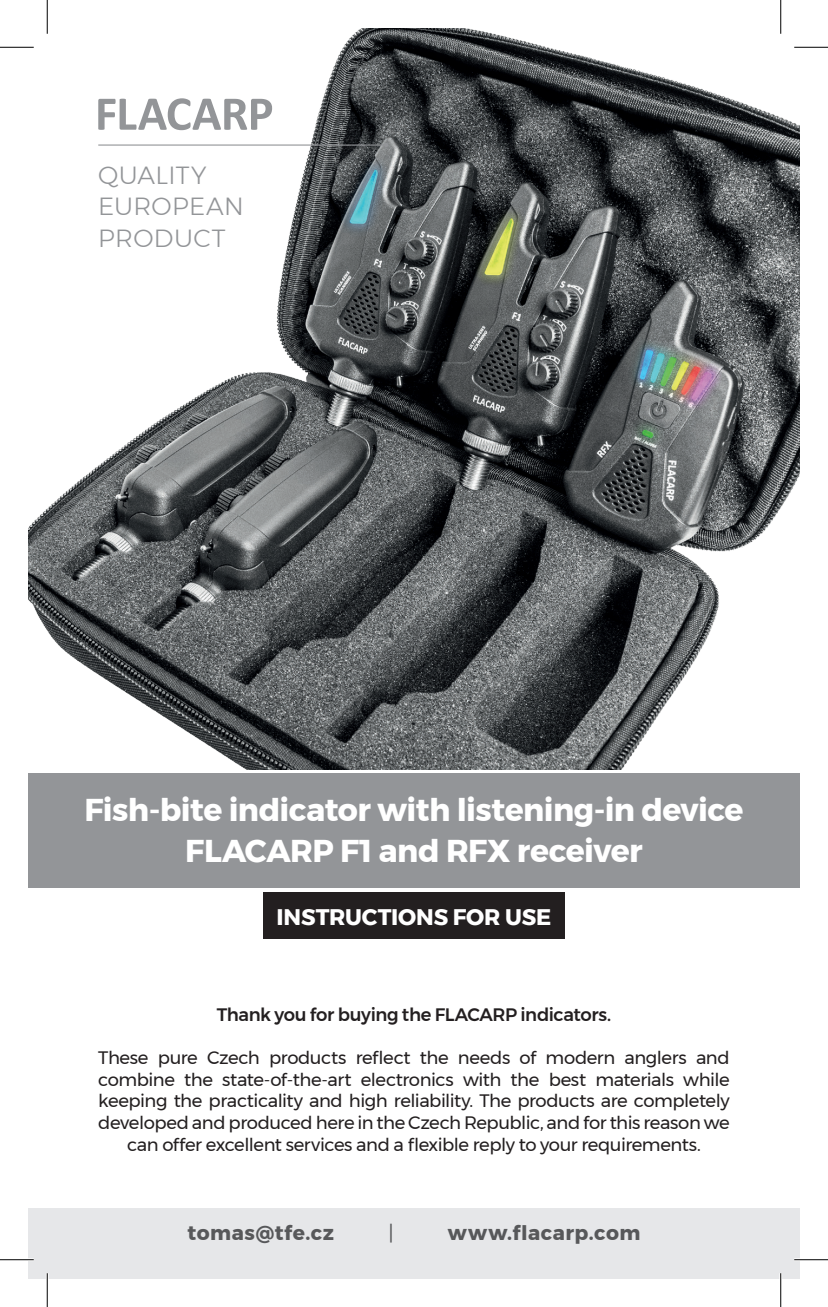
<style>
.page{position:relative;width:828px;height:1307px;background:#fff}
.page>*{position:absolute;margin:0;border:0;box-sizing:border-box;transform-origin:0 0}
.t1{font:700 31.5px/40.5px "Montserrat";letter-spacing:-.015em;color:#fff;text-align:center}
.t2{font:300 24.75px/31.5px "Montserrat";letter-spacing:.015em;color:#939598}
.t3{font:700 22.5px "Montserrat";letter-spacing:-.005em;color:#fff}
.t4{font:700 20.25px "Montserrat";letter-spacing:.03em;color:#57585a}
.t5{font:20.25px "Montserrat";color:#57585a}
.t6{font:18px/21.6px "Montserrat";letter-spacing:-.025em;color:#231f20;text-align:center}
.t7{font:500 18px "Montserrat";letter-spacing:-.02em;color:#231f20}
</style>
<div class="page">
<img style="left:28px;top:28px;width:772px;height:741px">
<svg style="left:98px;top:98px;width:174px;height:32px"></svg>
<hr style="left:98px;top:144px;width:288px;height:2px;background:#939598">
<svg style="left:384px;top:143px;width:4px;height:4px"></svg>
<div style="left:28px;top:773px;width:772px;height:115px;background:#939598"></div>
<div style="left:263px;top:892px;width:302px;height:47px;background:#231f20"></div>
<div style="left:28px;top:1208px;width:772px;height:70px;background:#e6e7e9"></div>
<hr style="left:0;top:46px;width:34px;height:3px;background:#fff">
<hr style="left:794px;top:46px;width:34px;height:3px;background:#fff">
<hr style="left:0;top:1258px;width:34px;height:2px;background:#fff">
<hr style="left:794px;top:1258px;width:34px;height:2px;background:#fff">
<hr style="left:46px;top:0;width:3px;height:34px;background:#fff">
<hr style="left:46px;top:1273px;width:3px;height:33px;background:#fff">
<hr style="left:779px;top:0;width:3px;height:34px;background:#fff">
<hr style="left:779px;top:1273px;width:3px;height:33px;background:#fff">
<hr style="left:0;top:47px;width:34px;height:1px;background:#000">
<hr style="left:794px;top:47px;width:34px;height:1px;background:#000">
<hr style="left:0;top:1259px;width:34px;height:1px;background:#000">
<hr style="left:794px;top:1259px;width:34px;height:1px;background:#000">
<hr style="left:47px;top:0;width:1px;height:34px;background:#000">
<hr style="left:47px;top:1273px;width:1px;height:33px;background:#000">
<hr style="left:780px;top:0;width:1px;height:34px;background:#000">
<hr style="left:780px;top:1273px;width:1px;height:33px;background:#000">
<h2 class="t2" style="left:98px;top:159px;width:147px">QUALITY<br>EUROPEAN<br>PRODUCT</h2>
<h1 class="t1" style="left:85px;top:790px;width:660px">Fish-bite indicator with listening-in device<br>FLACARP F1 and RFX receiver</h1>
<p class="t3" style="left:277px;top:898px;width:276px">INSTRUCTIONS FOR USE</p>
<p class="t7" style="left:217px;top:1000px;width:396px">Thank you for buying the FLACARP indicators.</p>
<p class="t6" style="left:98px;top:1046px;width:633px">These pure Czech products reflect the needs of modern anglers and combine the state-of-the-art electronics with the best materials while keeping the practicality and high reliability. The products are completely developed and produced here in the Czech Republic, and for this reason we can offer excellent services and a flexible reply to your requirements.</p>
<p class="t4" style="left:187px;top:1216px;width:148px">tomas@tfe.cz</p>
<p class="t5" style="left:388px;top:1217px;width:7px">|</p>
<p class="t4" style="left:448px;top:1216px;width:194px">www.flacarp.com</p>
</div>
